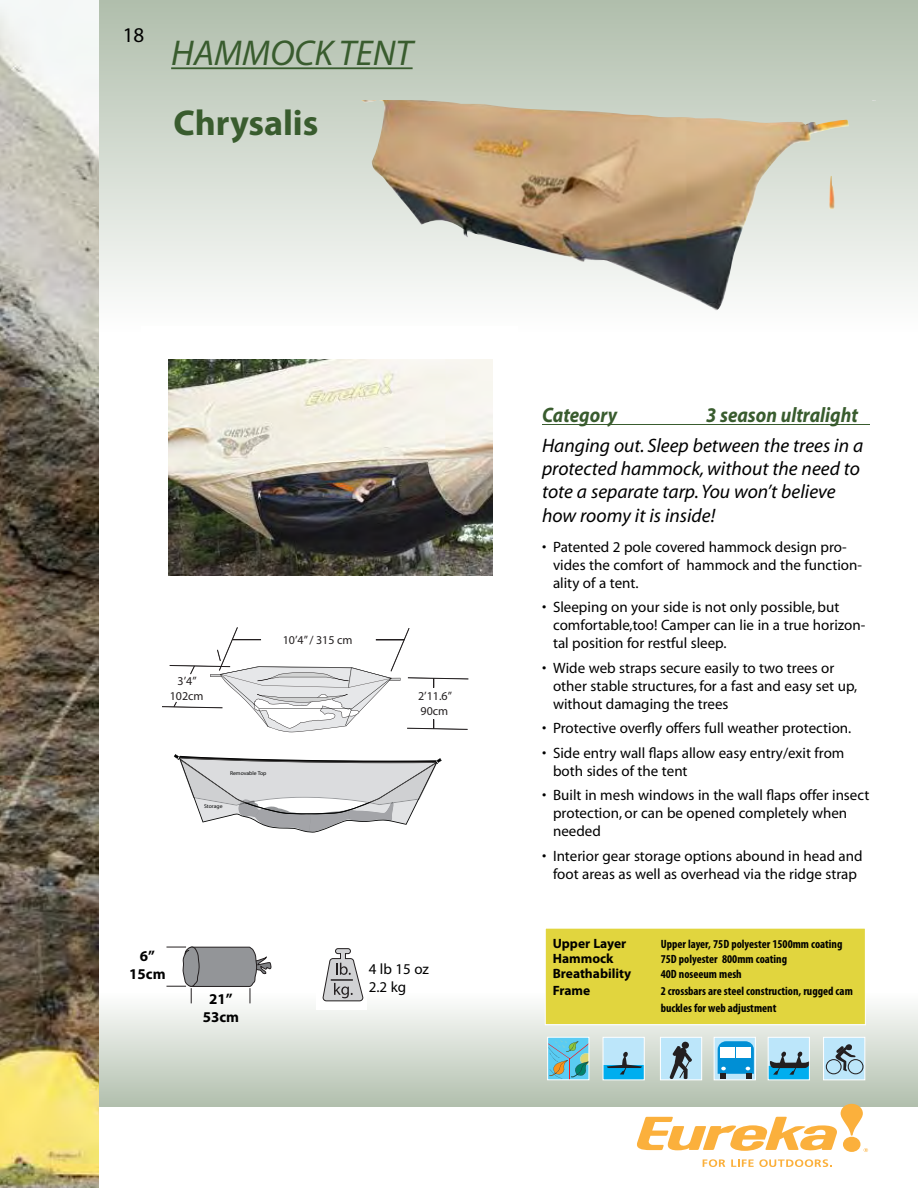
<style>
.page{position:relative;width:918px;height:1188px;background:#fff}
.page>*{position:absolute;margin:0;border:0;box-sizing:border-box;transform-origin:0 0}
.t1{font:italic 36px "Myriad";color:#395c2e}
.t2{font:700 36px "Myriad Pro";color:#395c2e}
.t3{font:italic 700 21px "Myriad";color:#395c2e;scale:.9 1}
.t4{font:21px "Myriad";color:#000}
.t5{font:italic 19.5px/23.4px "Myriad";color:#000}
.t6{font:15px/18px "Myriad";color:#000}
.t7{font:700 15px/18px "Myriad Pro";color:#000;text-align:center}
.t8{font:700 13.5px "Myriad Pro";color:#000}
.t9{font:700 condensed 12px/17.1px "Myriad Pro";color:#000}
.t10{font:12px/14.4px "Myriad Pro";color:#231f20}
.t11{font:700 5.55px "Arial";color:#010202}
</style>
<div class="page">
<div style="left:79px;top:0;width:839px;height:332px;background:linear-gradient(to bottom,#b0beab,#fefefe)"></div>
<div style="left:81px;top:993px;width:837px;height:113px;background:linear-gradient(to bottom,#fefefe,#b2bfad)"></div>
<svg style="left:703px;top:1159px;width:22px;height:8px"></svg>
<svg style="left:731px;top:1159px;width:101px;height:8px"></svg>
<svg style="left:635px;top:1104px;width:233px;height:48px"></svg>
<img style="left:0;top:0;width:98px;height:1188px">
<div style="left:546px;top:929px;width:319px;height:95px;background:#e1d53e"></div>
<div style="left:545px;top:928px;width:321px;height:97px;border:1px solid #fff"></div>
<hr style="left:542px;top:424px;width:328px;height:1px;background:#395c2e">
<div style="left:769px;top:1038px;width:40px;height:41px;background:#bce6fa"></div>
<svg style="left:770px;top:1052px;width:38px;height:26px"></svg>
<div style="left:768px;top:1037px;width:42px;height:43px;border:1px solid #fff"></div>
<div style="left:661px;top:1038px;width:40px;height:41px;background:#bce6fa"></div>
<svg style="left:669px;top:1042px;width:23px;height:36px"></svg>
<div style="left:660px;top:1037px;width:42px;height:43px;border:1px solid #fff"></div>
<div style="left:603px;top:1038px;width:41px;height:41px;background:#bce6fa"></div>
<div style="left:603px;top:1065px;width:41px;height:14px;background:#00aeef"></div>
<svg style="left:607px;top:1052px;width:35px;height:23px"></svg>
<div style="left:603px;top:1037px;width:42px;height:43px;border:1px solid #fff"></div>
<div style="left:714px;top:1038px;width:41px;height:41px;background:linear-gradient(to right,#bce6fa,#bce6fa)"></div>
<svg style="left:718px;top:1041px;width:36px;height:37px"></svg>
<div style="left:714px;top:1037px;width:42px;height:43px;border:1px solid #fff"></div>
<svg style="left:549px;top:1039px;width:38px;height:39px"></svg>
<div style="left:547px;top:1037px;width:42px;height:43px;border:1px solid #fff"></div>
<div style="left:824px;top:1038px;width:40px;height:41px;background:#bce6fa"></div>
<svg style="left:826px;top:1044px;width:37px;height:30px"></svg>
<div style="left:823px;top:1037px;width:42px;height:43px;border:1px solid #fff"></div>
<div style="left:142px;top:327px;width:376px;height:383px;background:#fff"></div>
<img style="left:169px;top:360px;width:324px;height:216px">
<img style="left:360px;top:101px;width:518px;height:210px">
<svg style="left:162px;top:627px;width:306px;height:105px"></svg>
<svg style="left:174px;top:754px;width:268px;height:79px"></svg>
<hr style="left:171px;top:67px;width:242px;height:2px;background:#395c2e">
<svg style="left:166px;top:947px;width:105px;height:56px"></svg>
<div style="left:316px;top:934px;width:50px;height:76px;background:#fff"></div>
<svg style="left:323px;top:948px;width:40px;height:53px"></svg>
<h2 class="t4" style="left:123px;top:27px;width:23px">18</h2>
<h1 class="t1" style="left:171px;top:39px;width:243px">HAMMOCK TENT</h1>
<h1 class="t2" style="left:173px;top:110px;width:147px">Chrysalis</h1>
<p class="t10" style="left:170px;top:675px;width:35px;text-align:center">3’4”<br>102cm</p>
<p class="t10" style="left:283px;top:633px;width:71px">10’4” / 315 cm</p>
<p class="t11" style="left:230px;top:771px;width:38px">Removable Top</p>
<p class="t11" style="left:204px;top:804px;width:20px">Storage</p>
<p class="t10" style="left:418px;top:690px;width:35px">2’11.6”<br>90cm</p>
<p class="t7" style="left:129px;top:948px;width:38px">6”<br>15cm</p>
<p class="t7" style="left:203px;top:991px;width:38px">21”<br>53cm</p>
<p class="t6" style="left:369px;top:961px;width:62px">4 lb 15 oz<br>2.2 kg</p>
<h2 class="t3" style="left:542px;top:407px;width:85px">Category</h2>
<h2 class="t3" style="left:706px;top:407px;width:170px">3 season ultralight</h2>
<h3 class="t5" style="left:542px;top:435px;width:323px">Hanging out. Sleep between the trees in a protected hammock, without the need to tote a separate tarp. You won’t believe how roomy it is inside!</h3>
<p class="t6" style="left:553px;top:539px;width:310px;text-indent:-11px">• Patented 2 pole covered hammock design pro&shy;vides the comfort of hammock and the function&shy;ality of a tent.</p>
<p class="t6" style="left:553px;top:600px;width:314px;text-indent:-11px">• Sleeping on your side is not only possible, but comfortable,too! Camper can lie in a true horizon&shy;tal position for restful sleep.</p>
<p class="t6" style="left:553px;top:660px;width:306px;text-indent:-11px">• Wide web straps secure easily to two trees or other stable structures, for a fast and easy set up, without damaging the trees</p>
<p class="t6" style="left:542px;top:721px;width:311px">• Protective overfly offers full weather protection.</p>
<p class="t6" style="left:553px;top:745px;width:293px;text-indent:-11px">• Side entry wall flaps allow easy entry/exit from both sides of the tent</p>
<p class="t6" style="left:553px;top:788px;width:318px;text-indent:-11px">• Built in mesh windows in the wall flaps offer insect protection, or can be opened completely when needed</p>
<p class="t6" style="left:542px;top:848px;width:322px;text-align:center">• Interior gear storage options abound in head and foot areas as well as overhead via the ridge strap</p>
<p class="t8" style="left:553px;top:938px;width:75px">Upper Layer</p>
<p class="t9" style="left:661px;top:936px;width:183px">Upper layer, 75D polyester 1500mm coating</p>
<p class="t8" style="left:553px;top:953px;width:62px">Hammock</p>
<p class="t9" style="left:661px;top:951px;width:128px">75D polyester 800mm coating</p>
<p class="t8" style="left:553px;top:968px;width:80px">Breathability</p>
<p class="t9" style="left:661px;top:966px;width:83px">40D noseeum mesh</p>
<p class="t8" style="left:553px;top:985px;width:39px">Frame</p>
<p class="t9" style="left:661px;top:983px;width:194px">2 crossbars are steel construction, rugged cam buckles for web adjustment</p>
</div>
